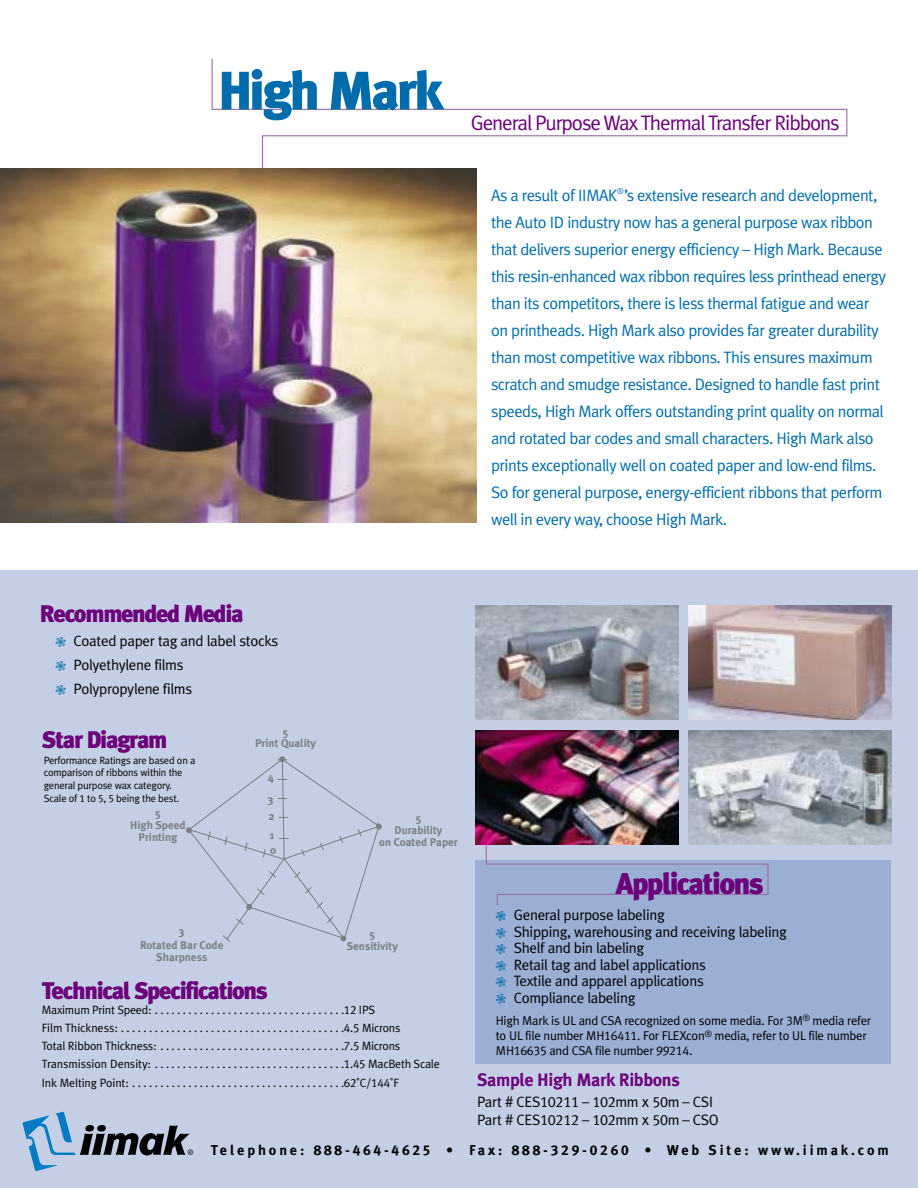
<style>
.page{position:relative;width:918px;height:1188px;background:#fff}
.page>*{position:absolute;margin:0;border:0;box-sizing:border-box;transform-origin:0 0}
.t1{font:900 54px "Meta Plus";letter-spacing:-.055em;color:#006cac}
.t2{font:900 30px "Meta Plus";letter-spacing:-.055em;color:#6b007a}
.t3{font:900 24px "Meta Plus";letter-spacing:-.055em;color:#6b007a}
.t4{font:21px "Meta Plus Normal";letter-spacing:-.055em;color:#6b007a}
.t5{font:700 18px "Meta Plus";letter-spacing:-.02em;color:#6b007a}
.t6{font:16.5px/27px "Meta Plus Normal";letter-spacing:-.03em;color:#006cac}
.t7{font:15px/16.5px "Meta Plus Normal";letter-spacing:-.02em;color:#000}
.t8{font:15px/18px "Meta Plus Normal Caps";letter-spacing:-.02em;color:#000}
.t9{font:700 14.25px "Meta Plus";letter-spacing:.205em;color:#000}
.t10{font:12.75px/15px "Meta Plus Normal";letter-spacing:-.02em;color:#000}
.t11{font:12px/18.1px "Meta Plus Normal";letter-spacing:-.015em;color:#000}
.t12{font:700 11.25px/11.9px "Meta Plus";color:#7a7f82;text-align:center}
.t13{font:10.5px/12.6px "Meta Plus Normal";letter-spacing:-.02em;color:#000}
.s1{color:#006cac}
.s2{font-family:"Meta Plus Normal Caps"}
.s3{font-family:"Meta Plus Normal"}
.s4{font-family:"Meta Plus Bold Caps";font-weight:400}
</style>
<div class="page">
<div style="left:0;top:570px;width:918px;height:618px;background:#c4cfe5"></div>
<div style="left:476px;top:861px;width:415px;height:203px;background:#9aafd3"></div>
<hr style="left:212px;top:109px;width:635px;height:1px;background:#9a6ba7">
<hr style="left:262px;top:135px;width:585px;height:1px;background:#9a6ba7">
<hr style="left:212px;top:59px;width:1px;height:51px;background:#9a6ba7">
<svg style="left:486px;top:845px;width:1px;height:20px"></svg>
<hr style="left:767px;top:863px;width:2px;height:32px;background:#9a6ba7">
<hr style="left:487px;top:863px;width:281px;height:2px;background:#9a6ba7">
<hr style="left:497px;top:894px;width:271px;height:1px;background:#9a6ba7">
<svg style="left:846px;top:110px;width:1px;height:25px"></svg>
<hr style="left:262px;top:136px;width:1px;height:35px;background:#9a6ba7">
<img style="left:0;top:169px;width:476px;height:354px">
<img style="left:476px;top:606px;width:202px;height:114px">
<img style="left:688px;top:606px;width:203px;height:114px">
<img style="left:476px;top:730px;width:202px;height:115px">
<img style="left:688px;top:730px;width:203px;height:115px">
<svg style="left:186px;top:756px;width:196px;height:186px"></svg>
<svg style="left:22px;top:1112px;width:171px;height:59px"></svg>
<h1 class="t1" style="left:218px;top:71px;width:228px">High Mark</h1>
<p class="t4" style="left:471px;top:115px;width:370px">General Purpose Wax Thermal Transfer Ribbons</p>
<p class="t6" style="left:491px;top:183px;width:397px">As a result of IIMAK<sup>®</sup>’s extensive research and development, the Auto ID industry now has a general purpose wax ribbon that delivers superior energy efficiency – High Mark. Because this resin-enhanced wax ribbon requires less printhead energy than its competitors, there is less thermal fatigue and wear on printheads. High Mark also provides far greater durability than most competitive wax ribbons. This ensures maximum scratch and smudge resistance. Designed to handle fast print speeds, High Mark offers outstanding print quality on normal and rotated bar codes and small characters. High Mark also prints exceptionally well on coated paper and low-end films.<br>So for general purpose, energy-efficient ribbons that perform well in every way, choose High Mark.</p>
<h3 class="t3" style="left:40px;top:605px;width:206px">Recommended Media</h3>
<p class="t7" style="left:56px;top:631px;width:224px;line-height:24px"><span class="s1">❃</span> Coated paper tag and label stocks <span class="s1">❃</span> Polyethylene films<br><span class="s1">❃</span> Polypropylene films</p>
<h3 class="t3" style="left:42px;top:731px;width:127px">Star Diagram</h3>
<p class="t12" style="left:255px;top:727px;width:62px">5<br>Print Quality</p>
<p class="t13" style="left:44px;top:755px;width:153px">Performance Ratings are based on a comparison of ribbons within the general purpose wax category.<br>Scale of <span class="s2">1</span> to <span class="s2">5, 5</span> being the best.</p>
<p class="t12" style="left:130px;top:809px;width:57px">5<br>High Speed<br>Printing</p>
<p class="t12" style="left:140px;top:925px;width:85px;line-height:14.5px">3<br>Rotated Bar Code</p>
<p class="t12" style="left:156px;top:953px;width:53px">Sharpness</p>
<p class="t12" style="left:268px;top:772px;width:8px">4</p>
<p class="t12" style="left:268px;top:794px;width:7px">3</p>
<p class="t12" style="left:269px;top:812px;width:8px">2</p>
<p class="t12" style="left:270px;top:829px;width:8px;line-height:14.9px;text-align:left">1<br>0</p>
<p class="t12" style="left:379px;top:814px;width:80px">5<br>Durability<br>on Coated Paper</p>
<p class="t12" style="left:347px;top:929px;width:53px">5<br>Sensitivity</p>
<h3 class="t3" style="left:42px;top:982px;width:227px">Technical Specifications</h3>
<p class="t11" style="left:42px;top:1002px;width:399px">Maximum Print Speed: . . . . . . . . . . . . . . . . . . . . . . . . . . . . . . . . . .<span class="s2">12</span> IPS<br>Film Thickness: . . . . . . . . . . . . . . . . . . . . . . . . . . . . . . . . . . . . . . . .<span class="s2">4.5</span> Microns<br>Total Ribbon Thickness: . . . . . . . . . . . . . . . . . . . . . . . . . . . . . . . . .<span class="s2">7.5</span> Microns Transmission Density: . . . . . . . . . . . . . . . . . . . . . . . . . . . . . . . . . .<span class="s2">1.45</span> MacBeth Scale Ink Melting Point: . . . . . . . . . . . . . . . . . . . . . . . . . . . . . . . . . . . . . .<span class="s2">62˚</span>C/<span class="s2">144˚</span>F</p>
<h2 class="t2" style="left:616px;top:873px;width:149px">Applications</h2>
<p class="t7" style="left:496px;top:909px;width:293px"><span class="s1">❃</span> General purpose labeling<br><span class="s1">❃</span> Shipping, warehousing and receiving labeling <span class="s1">❃</span> Shelf and bin labeling<br><span class="s1">❃</span> Retail tag and label applications<br><span class="s1">❃</span> Textile and apparel applications<br><span class="s1">❃</span> Compliance labeling</p>
<p class="t10" style="left:496px;top:1015px;width:377px">High Mark is UL and CSA recognized on some media. For <span class="s2">3</span>M<sup>®</sup> media refer to UL file number MH<span class="s2">16411</span>. For FLEXcon<sup>®</sup> media, refer to UL file number<br>MH<span class="s2">16635</span> and CSA file number <span class="s2">99214</span>.</p>
<p class="t5" style="left:477px;top:1073px;width:204px">Sample High Mark Ribbons</p>
<p class="t8" style="left:477px;top:1093px;width:243px"><span class="s3">Part # CES</span>10211 – 102<span class="s3">mm</span> x 50<span class="s3">m</span> – CSI<br><span class="s3">Part # CES</span>10212 – 102<span class="s3">mm</span> x 50<span class="s3">m</span> – CSO</p>
<p class="t9" style="left:211px;top:1146px;width:679px">Telephone: <span class="s4">888-464-4625</span> • Fax: <span class="s4">888-329-0260</span> • Web Site: www.iimak.com</p>
</div>
